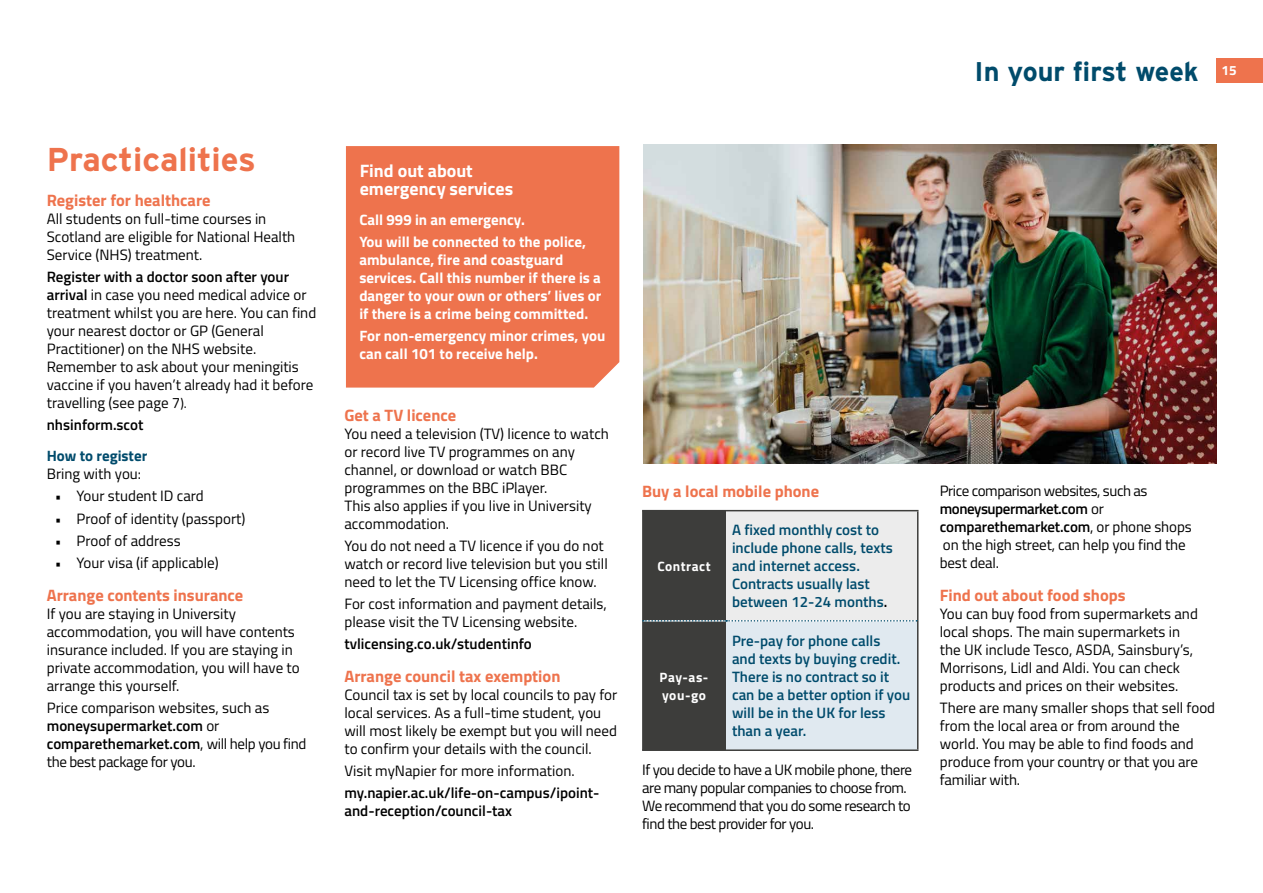
<style>
.page{position:relative;width:1263px;height:893px;background:#fff}
.page>*{position:absolute;margin:0;border:0;box-sizing:border-box;transform-origin:0 0}
.t1{font:700 33px "Interstate";color:#ee734d}
.t2{font:700 27px "Interstate";color:#004b6b}
.t3{font:700 18px/18px "Titillium";color:#fff}
.t4{font:700 16.5px "Titillium";color:#ee734d}
.t5{font:15px/18px "Titillium";color:#000}
.t6{font:700 15px/18px "Titillium";color:#fff}
.t7{font:600 15px/18px "Titillium";color:#004b6c}
.t8{font:15px/18px "Titillium";letter-spacing:-.03em;color:#000}
.t9{font:600 15px/18px "Titillium";color:#000}
.t10{font:700 15px "Titillium";color:#004b6c}
.t11{font:700 13.5px/18px "Titillium";letter-spacing:.04em;color:#fff}
.s1{font-weight:600}
.s2{font-size:13.5px}
.s3{font-family:"Titillium Regular Upright";font-size:13.5px}
.s4{color:#000}
</style>
<div class="page">
<div style="left:1216px;top:58px;width:47px;height:25px;background:#ee734d"></div>
<img style="left:643px;top:145px;width:573px;height:318px">
<div style="left:346px;top:146px;width:273px;height:242px;background:#ee734d"></div>
<hr style="left:642px;top:510px;width:84px;height:1px;background:#3d3d3b">
<hr style="left:642px;top:749px;width:84px;height:2px;background:#3d3d3b">
<hr style="left:726px;top:510px;width:192px;height:1px;background:#3d3d3b">
<hr style="left:917px;top:511px;width:1px;height:110px;background:#3d3d3b">
<svg style="left:642px;top:511px;width:275px;height:239px;background:#b1b5b7"></svg>
<hr style="left:917px;top:621px;width:1px;height:128px;background:#3d3d3b">
<hr style="left:726px;top:749px;width:192px;height:2px;background:#3d3d3b">
<h1 class="t1" style="left:47px;top:139px;width:211px">Practicalities</h1>
<p class="t4" style="left:47px;top:187px;width:165px">Register for healthcare</p>
<p class="t5" style="left:47px;top:209px;width:250px">All students on full-time courses in<br>Scotland are eligible for National Health<br>Service (NHS) treatment.</p>
<p class="t5" style="left:47px;top:267px;width:271px"><span class="s1">Register with a doctor soon after your arrival</span> in case you need medical advice or treatment whilst you are here. You can find your nearest doctor or GP (General Practitioner) on the NHS website.<br>Remember to ask about your meningitis vaccine if you haven’t already had it before travelling (see page 7<span class="s2">).</span></p>
<p class="t9" style="left:47px;top:415px;width:98px">nhsinform.scot</p>
<p class="t10" style="left:47px;top:444px;width:102px">How to register</p>
<p class="t5" style="left:47px;top:464px;width:96px">Bring with you:</p>
<p class="t5" style="left:55px;top:486px;width:150px"><span class="s3">•</span> Your student ID card</p>
<p class="t5" style="left:55px;top:509px;width:192px"><span class="s3">•</span> Proof of identity (passport)</p>
<p class="t5" style="left:55px;top:531px;width:127px"><span class="s3">•</span> Proof of address</p>
<p class="t5" style="left:55px;top:553px;width:165px"><span class="s3">•</span> Your visa (if applicable)</p>
<p class="t4" style="left:47px;top:582px;width:198px">Arrange contents insurance</p>
<p class="t5" style="left:47px;top:604px;width:254px">If you are staying in University accommodation, you will have contents insurance included. If you are staying in private accommodation, you will have to arrange this yourself.</p>
<p class="t5" style="left:47px;top:698px;width:261px">Price comparison websites, such as <span class="s1">moneysupermarket.com</span> or <span class="s1">comparethemarket.com</span>, will help you find the best package for you.</p>
<h2 class="t2" style="left:974px;top:55px;width:226px">In your first week</h2>
<p class="t11" style="left:1221px;top:61px;width:17px">15</p>
<p class="t3" style="left:360px;top:161px;width:155px">Find out about emergency services</p>
<p class="t6" style="left:359px;top:208px;width:228px;line-height:22.2px">Call 999 in an emergency.<br>You will be connected to the police,</p>
<p class="t6" style="left:359px;top:250px;width:244px">ambulance, fire and coastguard services. Call this number if there is a danger to your own or others’ lives or if there is a crime being committed.</p>
<p class="t6" style="left:359px;top:326px;width:248px">For non-emergency minor crimes, you can call 101 to receive help.</p>
<p class="t4" style="left:344px;top:402px;width:113px">Get a TV licence</p>
<p class="t5" style="left:344px;top:424px;width:266px">You need a television (TV) licence to watch or record live TV programmes on any channel, or download or watch BBC programmes on the BBC iPlayer.<br>This also applies if you live in University accommodation.</p>
<p class="t5" style="left:344px;top:536px;width:265px">You do not need a TV licence if you do not watch or record live television but you still need to let the TV Licensing office know.</p>
<p class="t5" style="left:344px;top:594px;width:264px">For cost information and payment details, please visit the TV Licensing website.</p>
<p class="t9" style="left:344px;top:634px;width:189px">tvlicensing.co.uk/studentinfo</p>
<p class="t4" style="left:344px;top:663px;width:217px">Arrange council tax exemption</p>
<p class="t5" style="left:344px;top:685px;width:274px">Council tax is set by local councils to pay for local services. As a full-time student, you will most likely be exempt but you will need to confirm your details with the council.</p>
<p class="t5" style="left:344px;top:761px;width:232px">Visit myNapier for more information.</p>
<p class="t9" style="left:344px;top:783px;width:256px">my.napier.ac.uk/life-on-campus/ipoint&shy;and-reception/council-tax</p>
<p class="t4" style="left:642px;top:479px;width:178px">Buy a local mobile phone</p>
<p class="t11" style="left:657px;top:556px;width:55px">Contract</p>
<p class="t7" style="left:732px;top:520px;width:162px">A fixed monthly cost to include phone calls, texts and internet access.<br>Contracts usually last between 12-24 months<span class="s4">.</span></p>
<p class="t7" style="left:732px;top:631px;width:180px">Pre-pay for phone calls<br>and texts by buying credit.<br>There is no contract so it can be a better option if you will be in the UK for less than a year.</p>
<p class="t8" style="left:642px;top:760px;width:272px">If you decide to have a UK mobile phone, there are many popular companies to choose from.<br>We recommend that you do some research to find the best provider for you.</p>
<p class="t11" style="left:660px;top:667px;width:50px">Pay-as&shy;you-go</p>
<p class="t5" style="left:940px;top:481px;width:253px">Price comparison websites, such as <span class="s1">moneysupermarket.com</span> or <span class="s1">comparethemarket.com</span>, or phone shops on the high street, can help you find the best deal.</p>
<p class="t4" style="left:940px;top:582px;width:187px">Find out about food shops</p>
<p class="t5" style="left:940px;top:604px;width:260px">You can buy food from supermarkets and local shops. The main supermarkets in the UK include Tesco, ASDA, Sainsbury’s, Morrisons, Lidl and Aldi. You can check products and prices on their websites.</p>
<p class="t5" style="left:940px;top:698px;width:277px">There are many smaller shops that sell food from the local area or from around the world. You may be able to find foods and produce from your country or that you are familiar with.</p>
</div>
